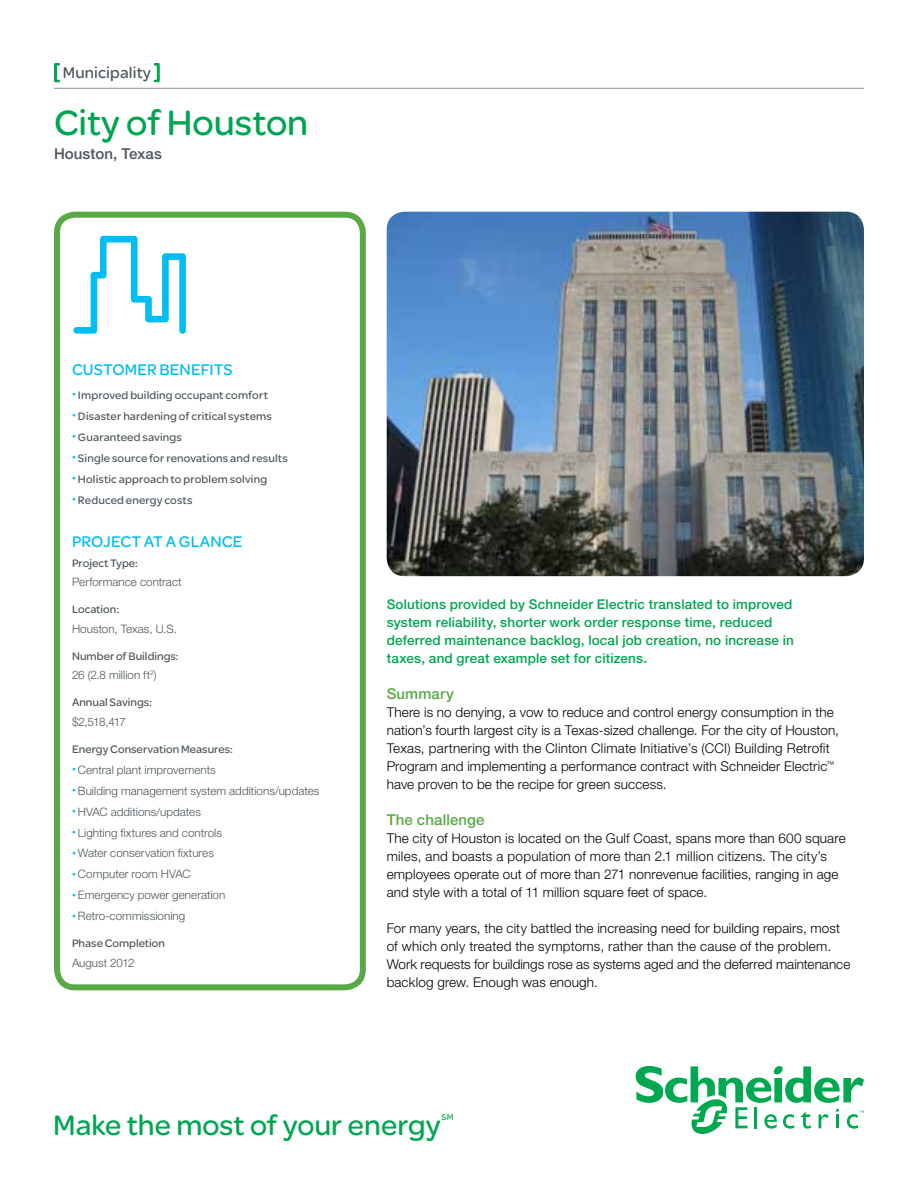
<style>
.page{position:relative;width:918px;height:1188px;background:#fff}
.page>*{position:absolute;margin:0;border:0;box-sizing:border-box;transform-origin:0 0}
.t1{font:37.5px "SE Optimist";color:#00a651}
.t2{font:30px "SE Optimist";color:#00a651}
.t3{font:16.5px "SE Optimist";letter-spacing:.005em;color:#00bdf2}
.t4{font:16.5px "SE Optimist";letter-spacing:.01em;color:#4d555b}
.t5{font:500 15px "Helvetica Neue LT Std";letter-spacing:.01em;color:#59aa47}
.t6{font:500 15px "Helvetica Neue LT Std";letter-spacing:.005em;color:#4d555b}
.t7{font:300 13.5px/18px "Helvetica Neue LT Std";letter-spacing:.01em;color:#000}
.t8{font:500 13.5px/18px "Helvetica Neue LT Std";letter-spacing:.01em;color:#00a651}
.t9{font:300 11.7px "Helvetica Neue LT Std";letter-spacing:.005em;color:#4d555b}
.t10{font:11.7px "SE Optimist";letter-spacing:.01em;color:#4d555b}
.t11{font:9px "SE Optimist";color:#00a651}
.s1{color:#00bdf2}
.s2{font-family:"SE Optimist";font-weight:400;color:#00bdf2}
</style>
<div class="page">
<div style="left:54px;top:212px;width:312px;height:778px;border:6px solid #59aa47;border-radius:18px"></div>
<hr style="left:54px;top:88px;width:810px;height:1px;background:#979fa4">
<svg style="left:54px;top:63px;width:6px;height:19px"></svg>
<svg style="left:154px;top:63px;width:6px;height:19px"></svg>
<img style="left:387px;top:212px;width:477px;height:364px">
<svg style="left:636px;top:1065px;width:228px;height:69px"></svg>
<svg style="left:73px;top:236px;width:113px;height:98px"></svg>
<p class="t4" style="left:63px;top:61px;width:90px">Municipality</p>
<h1 class="t1" style="left:54px;top:97px;width:256px">City of Houston</h1>
<p class="t6" style="left:54px;top:145px;width:109px">Houston, Texas</p>
<p class="t3" style="left:72px;top:358px;width:161px">Customer benefits</p>
<p class="t10" style="left:72px;top:387px;width:197px"><span class="s1">•</span> I mproved building occupant comfort</p>
<p class="t10" style="left:72px;top:408px;width:201px"><span class="s1">•</span> Disaster hardening of critical systems</p>
<p class="t10" style="left:72px;top:429px;width:111px"><span class="s1">•</span> Guaranteed savings</p>
<p class="t10" style="left:72px;top:450px;width:217px"><span class="s1">•</span> Single source for renovations and results</p>
<p class="t10" style="left:72px;top:471px;width:197px"><span class="s1">•</span> Holistic approach to problem solving</p>
<p class="t10" style="left:72px;top:492px;width:122px"><span class="s1">•</span> Reduced energy costs</p>
<p class="t3" style="left:72px;top:530px;width:170px">PrOjECT AT A GLANCE</p>
<p class="t10" style="left:72px;top:555px;width:68px">Project Type:</p>
<p class="t9" style="left:72px;top:575px;width:111px">Performance contract</p>
<p class="t10" style="left:72px;top:601px;width:49px">Location:</p>
<p class="t9" style="left:72px;top:621px;width:106px">Houston, Texas, U.S.</p>
<p class="t10" style="left:72px;top:648px;width:108px">Number of Buildings:</p>
<p class="t9" style="left:72px;top:668px;width:86px">26 (2.8 million ft<sup>2</sup>)</p>
<p class="t10" style="left:72px;top:694px;width:82px">Annual Savings:</p>
<p class="t9" style="left:72px;top:714px;width:55px">$2,518,417</p>
<p class="t10" style="left:72px;top:741px;width:163px">Energy Conservation Measures:</p>
<p class="t9" style="left:72px;top:762px;width:145px"><span class="s2">•</span> Central plant improvements</p>
<p class="t9" style="left:72px;top:783px;width:249px"><span class="s2">•</span> Building management system additions/updates</p>
<p class="t9" style="left:72px;top:804px;width:130px"><span class="s2">•</span> HVAC additions/updates</p>
<p class="t9" style="left:72px;top:825px;width:152px"><span class="s2">•</span> Lighting fixtures and controls</p>
<p class="t9" style="left:72px;top:846px;width:144px"><span class="s2">•</span> Water conservation fixtures</p>
<p class="t9" style="left:72px;top:867px;width:120px"><span class="s2">•</span> Computer room HVAC</p>
<p class="t9" style="left:72px;top:888px;width:155px"><span class="s2">•</span> Emergency power generation</p>
<p class="t9" style="left:72px;top:909px;width:115px"><span class="s2">•</span> Retro-commissioning</p>
<p class="t10" style="left:72px;top:935px;width:95px">Phase Completion</p>
<p class="t9" style="left:72px;top:956px;width:64px">August 2012</p>
<p class="t8" style="left:387px;top:595px;width:409px">Solutions provided by Schneider Electric translated to improved system reliability, shorter work order response time, reduced deferred maintenance backlog, local job creation, no increase in taxes, and great example set for citizens.</p>
<p class="t5" style="left:387px;top:685px;width:69px">Summary</p>
<p class="t7" style="left:387px;top:703px;width:454px">There is no denying, a vow to reduce and control energy consumption in the nation’s fourth largest city is a Texas-sized challenge. For the city of Houston, Texas, partnering with the Clinton Climate Initiative’s (CCI) Building Retrofit Program and implementing a performance contract with Schneider Electric<sup>™ </sup>have proven to be the recipe for green success.</p>
<p class="t5" style="left:387px;top:811px;width:99px">The challenge</p>
<p class="t7" style="left:387px;top:829px;width:461px">The city of Houston is located on the Gulf Coast, spans more than 600 square miles, and boasts a population of more than 2.1 million citizens. The city’s employees operate out of more than 271 nonrevenue facilities, ranging in age and style with a total of 11 million square feet of space.</p>
<p class="t7" style="left:387px;top:919px;width:465px">For many years, the city battled the increasing need for building repairs, most of which only treated the symptoms, rather than the cause of the problem.<br>Work requests for buildings rose as systems aged and the deferred maintenance backlog grew. Enough was enough.</p>
<h2 class="t2" style="left:53px;top:1104px;width:389px">Make the most of your energy</h2>
<p class="t11" style="left:442px;top:1111px;width:14px">SM</p>
</div>
